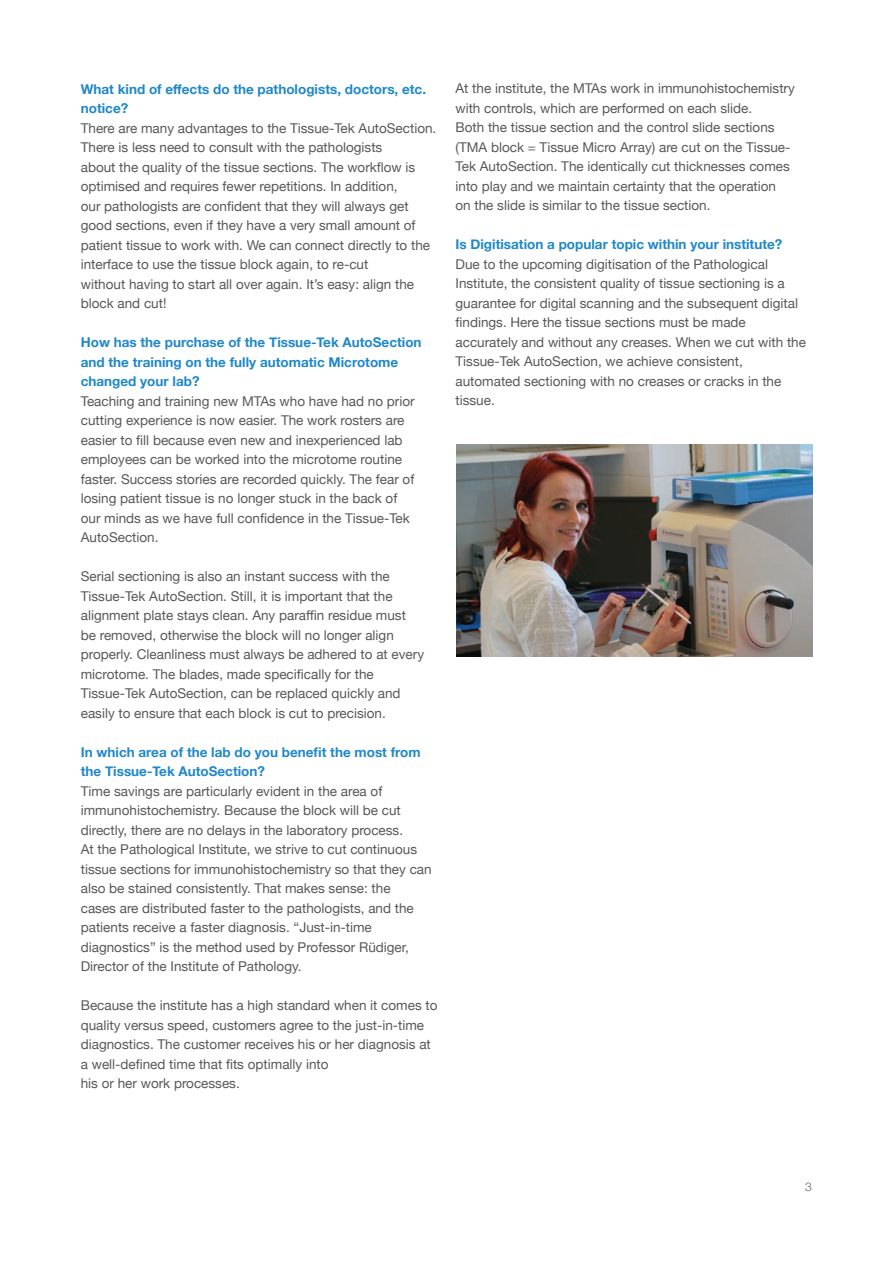
<style>
.page{position:relative;width:893px;height:1263px;background:#fff}
.page>*{position:absolute;margin:0;border:0;box-sizing:border-box;transform-origin:0 0}
.t1{font:13.5px/19.5px "Helvetica Neue";color:#57585a}
.t2{font:700 13.5px/19.5px "Helvetica Neue";color:#2088c9}
.t3{font:300 12px "Helvetica Neue";color:#57585a}
</style>
<div class="page">
<img style="left:456px;top:445px;width:356px;height:211px">
<p class="t2" style="left:81px;top:80px;width:347px">What kind of effects do the pathologists, doctors, etc. notice?</p>
<p class="t1" style="left:81px;top:119px;width:357px">There are many advantages to the Tissue‐Tek AutoSection.<br>There is less need to consult with the pathologists<br>about the quality of the tissue sections. The workflow is optimised and requires fewer repetitions. In addition,<br>our pathologists are confident that they will always get good sections, even if they have a very small amount of patient tissue to work with. We can connect directly to the interface to use the tissue block again, to re‐cut<br>without having to start all over again. It’s easy: align the block and cut!</p>
<p class="t2" style="left:81px;top:333px;width:342px">How has the purchase of the Tissue‐Tek AutoSection and the training on the fully automatic Microtome changed your lab?</p>
<p class="t1" style="left:81px;top:392px;width:335px">Teaching and training new MTAs who have had no prior cutting experience is now easier. The work rosters are easier to fill because even new and inexperienced lab employees can be worked into the microtome routine faster. Success stories are recorded quickly. The fear of losing patient tissue is no longer stuck in the back of our minds as we have full confidence in the Tissue‐Tek AutoSection.</p>
<p class="t1" style="left:81px;top:568px;width:345px">Serial sectioning is also an instant success with the Tissue‐Tek AutoSection. Still, it is important that the alignment plate stays clean. Any paraffin residue must be removed, otherwise the block will no longer align properly. Cleanliness must always be adhered to at every microtome. The blades, made specifically for the Tissue‐Tek AutoSection, can be replaced quickly and easily to ensure that each block is cut to precision.</p>
<p class="t2" style="left:81px;top:743px;width:341px">In which area of the lab do you benefit the most from the Tissue‐Tek AutoSection?</p>
<p class="t1" style="left:81px;top:782px;width:352px">Time savings are particularly evident in the area of immunohistochemistry. Because the block will be cut directly, there are no delays in the laboratory process.<br>At the Pathological Institute, we strive to cut continuous tissue sections for immunohistochemistry so that they can also be stained consistently. That makes sense: the<br>cases are distributed faster to the pathologists, and the patients receive a faster diagnosis. “Just‐in‐time diagnostics” is the method used by Professor Rüdiger, Director of the Institute of Pathology.</p>
<p class="t1" style="left:81px;top:996px;width:358px">Because the institute has a high standard when it comes to quality versus speed, customers agree to the just-in-time diagnostics. The customer receives his or her diagnosis at a well‐defined time that fits optimally into<br>his or her work processes.</p>
<p class="t1" style="left:455px;top:80px;width:341px">At the institute, the MTAs work in immunohistochemistry with controls, which are performed on each slide.<br>Both the tissue section and the control slide sections (TMA block = Tissue Micro Array) are cut on the Tissue‐ Tek AutoSection. The identically cut thicknesses comes into play and we maintain certainty that the operation<br>on the slide is similar to the tissue section.</p>
<p class="t2" style="left:455px;top:235px;width:328px">Is Digitisation a popular topic within your institute?</p>
<p class="t1" style="left:455px;top:255px;width:352px">Due to the upcoming digitisation of the Pathological Institute, the consistent quality of tissue sectioning is a guarantee for digital scanning and the subsequent digital findings. Here the tissue sections must be made accurately and without any creases. When we cut with the Tissue‐Tek AutoSection, we achieve consistent, automated sectioning with no creases or cracks in the tissue.</p>
<p class="t3" style="left:805px;top:1177px;width:8px">3</p>
</div>
